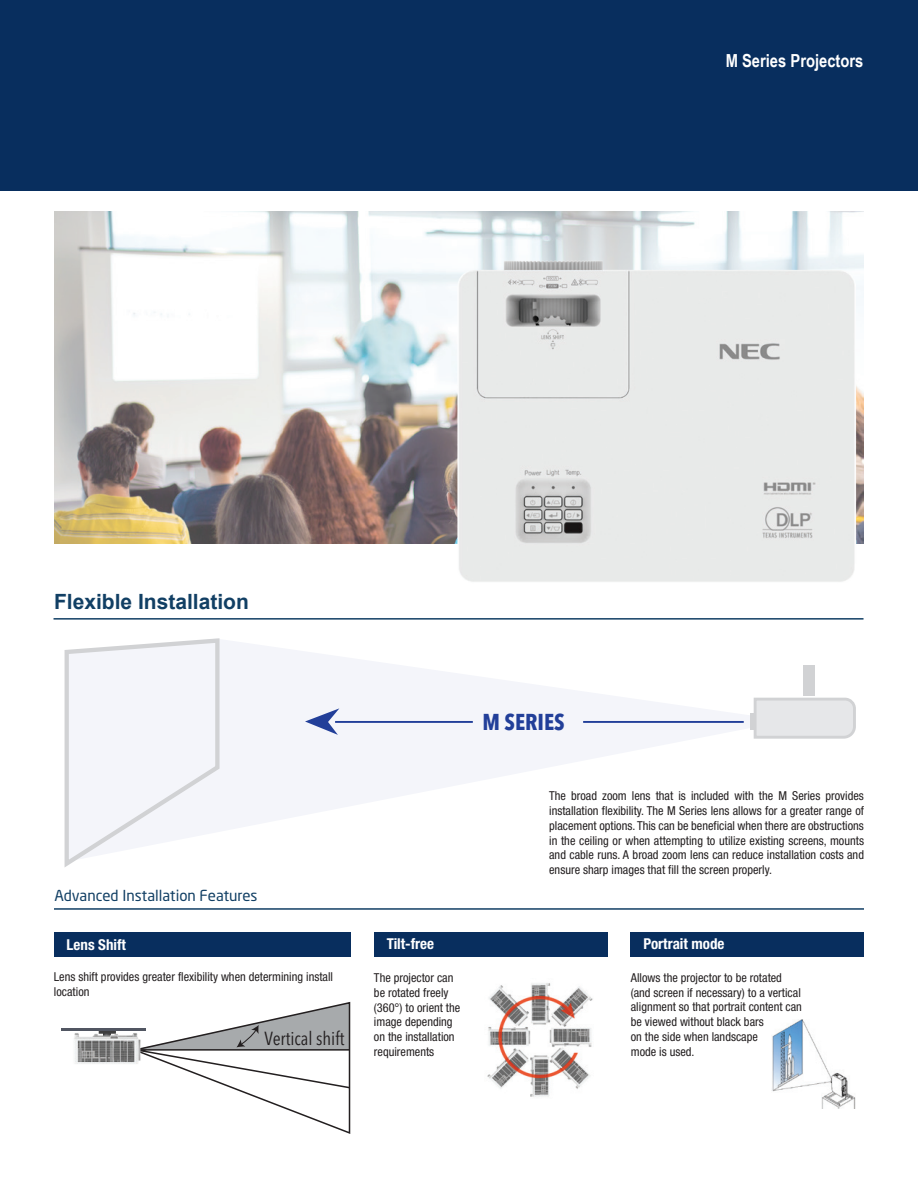
<style>
.page{position:relative;width:918px;height:1188px;background:#fff}
.page>*{position:absolute;margin:0;border:0;box-sizing:border-box;transform-origin:0 0}
.t1{font:700 condensed 22.8px "Avenir Next LT Pro";color:#223f99}
.t2{font:700 21px "Arial";color:#113f64}
.t3{font:condensed 18.75px "Avenir Next LT Pro";color:#231f20}
.t4{font:700 18px "Arial Narrow";color:#fff}
.t5{font:700 condensed 15px "Helvetica Neue LT Std";color:#fff}
.t6{font:15px "Neo Sans Std";color:#113f64}
.t7{font:condensed 12.3px/14.7px "Helvetica Neue LT Std";color:#231f20}
</style>
<div class="page">
<img style="left:54px;top:212px;width:802px;height:332px">
<div style="left:0;top:0;width:918px;height:191px;background:#082e5e"></div>
<hr style="left:54px;top:618px;width:810px;height:2px;background:#113f64">
<svg style="left:223px;top:640px;width:528px;height:191px;fill:#f4f5fa"></svg>
<svg style="left:753px;top:697px;width:103px;height:42px"></svg>
<div style="left:803px;top:665px;width:12px;height:30px;background:#d1d2d4"></div>
<div style="left:751px;top:713px;width:5px;height:17px;background:#d1d2d4"></div>
<svg style="left:305px;top:708px;width:34px;height:27px"></svg>
<hr style="left:335px;top:721px;width:138px;height:2px;background:#223f99">
<hr style="left:583px;top:721px;width:161px;height:2px;background:#223f99">
<svg style="left:64px;top:638px;width:159px;height:229px"></svg>
<img style="left:772px;top:1019px;width:84px;height:90px">
<img style="left:487px;top:983px;width:106px;height:114px">
<div style="left:374px;top:933px;width:233px;height:24px;background:#082e5e"></div>
<div style="left:631px;top:933px;width:233px;height:24px;background:#082e5e"></div>
<div style="left:54px;top:933px;width:296px;height:24px;background:#082e5e"></div>
<hr style="left:54px;top:908px;width:810px;height:2px;background:#113f64">
<svg style="left:142px;top:1002px;width:209px;height:132px"></svg>
<hr style="left:61px;top:1028px;width:84px;height:3px;background:#515662">
<img style="left:74px;top:1031px;width:68px;height:33px">
<img style="left:447px;top:254px;width:417px;height:328px">
<h3 class="t4" style="left:726px;top:47px;width:139px">M Series Projectors</h3>
<h2 class="t2" style="left:54px;top:587px;width:196px">Flexible Installation</h2>
<p class="t6" style="left:54px;top:886px;width:205px">Advanced Installation Features</p>
<p class="t5" style="left:67px;top:936px;width:61px">Lens Shift</p>
<p class="t7" style="left:54px;top:969px;width:281px">Lens shift provides greater flexibility when determining install location</p>
<h3 class="t3" style="left:265px;top:1027px;width:81px">Vertical shift</h3>
<h1 class="t1" style="left:482px;top:708px;width:84px">M SERIES</h1>
<p class="t7" style="left:549px;top:788px;width:316px;text-align:justify">The broad zoom lens that is included with the M Series provides installation flexibility. The M Series lens allows for a greater range of placement options. This can be beneficial when there are obstructions in the ceiling or when attempting to utilize existing screens, mounts and cable runs. A broad zoom lens can reduce installation costs and ensure sharp images that fill the screen properly.</p>
<p class="t5" style="left:387px;top:935px;width:49px">Tilt-free</p>
<p class="t7" style="left:374px;top:970px;width:88px">The projector can be rotated freely (360°) to orient the image depending on the installation requirements</p>
<p class="t5" style="left:644px;top:935px;width:82px">Portrait mode</p>
<p class="t7" style="left:631px;top:970px;width:173px">Allows the projector to be rotated (and screen if necessary) to a vertical alignment so that portrait content can be viewed without black bars<br>on the side when landscape<br>mode is used.</p>
</div>
